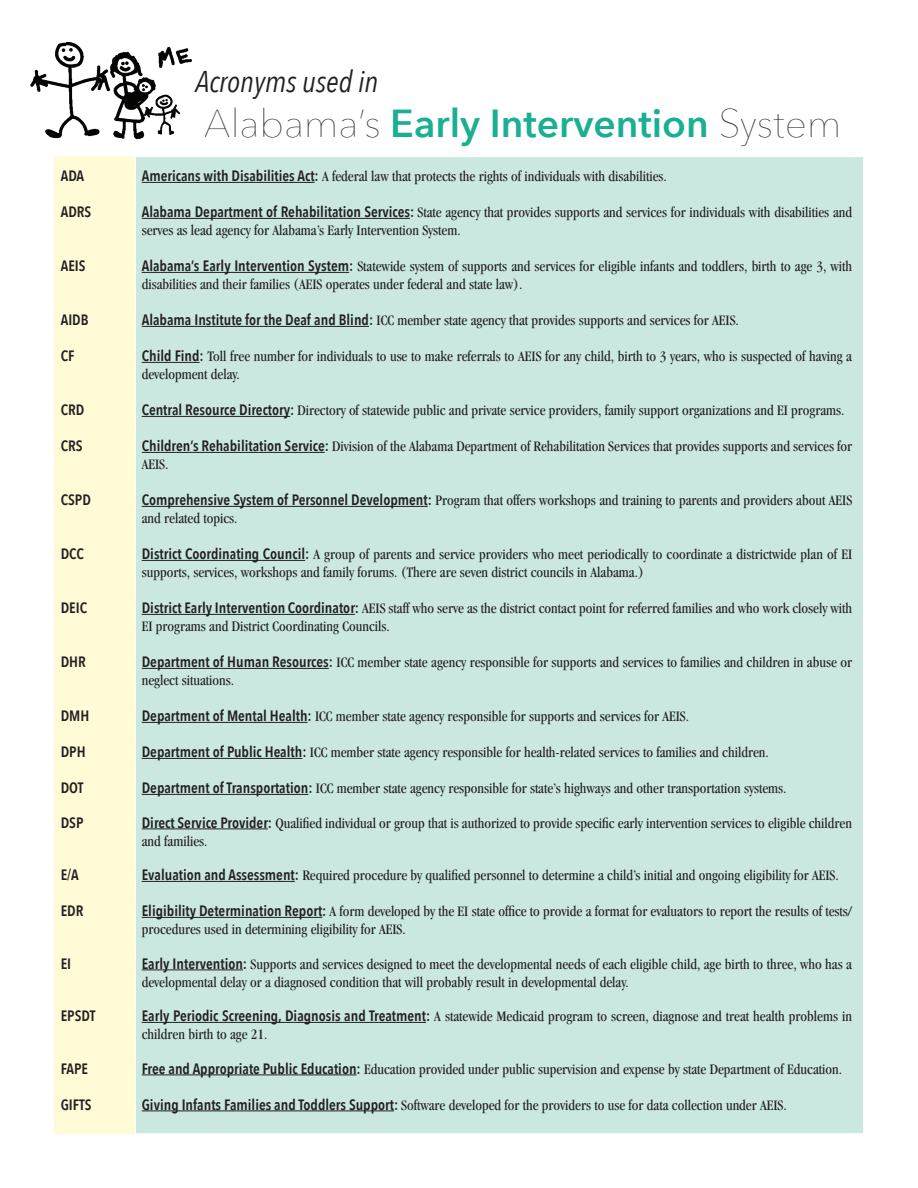
<style>
.page{position:relative;width:918px;height:1188px;background:#fff}
.page>*{position:absolute;margin:0;border:0;box-sizing:border-box;transform-origin:0 0}
.t1{font:600 39px "Avenir Next";color:#00a786}
.t2{font:italic 30px "Avenir Next Condensed";color:#231f20}
.t3{font:condensed 15px/18px "Garamond";color:#231f20}
.t4{font:600 15px "Avenir Next Condensed";color:#231f20}
.s1{font-weight:200;color:#231f20}
.s2{font-family:"Avenir Next Condensed";font-weight:600;font-stretch:normal}
</style>
<div class="page">
<img style="left:30px;top:42px;width:163px;height:98px">
<div style="left:135px;top:156px;width:729px;height:978px;background:#cae7e0;border:1px solid #fff"></div>
<div style="left:54px;top:157px;width:81px;height:977px;background:#fffbd6"></div>
<hr style="left:142px;top:182px;width:173px;height:1px;background:#231f20">
<hr style="left:142px;top:218px;width:268px;height:1px;background:#231f20">
<hr style="left:142px;top:272px;width:207px;height:1px;background:#231f20">
<hr style="left:142px;top:326px;width:227px;height:1px;background:#231f20">
<hr style="left:142px;top:362px;width:58px;height:1px;background:#231f20">
<hr style="left:142px;top:416px;width:148px;height:1px;background:#231f20">
<hr style="left:142px;top:452px;width:183px;height:1px;background:#231f20">
<hr style="left:142px;top:506px;width:286px;height:1px;background:#231f20">
<hr style="left:142px;top:560px;width:163px;height:1px;background:#231f20">
<hr style="left:142px;top:614px;width:213px;height:1px;background:#231f20">
<hr style="left:142px;top:668px;width:187px;height:1px;background:#231f20">
<hr style="left:142px;top:722px;width:166px;height:1px;background:#231f20">
<hr style="left:142px;top:758px;width:160px;height:1px;background:#231f20">
<hr style="left:142px;top:794px;width:166px;height:1px;background:#231f20">
<hr style="left:142px;top:829px;width:126px;height:1px;background:#231f20">
<hr style="left:142px;top:881px;width:153px;height:1px;background:#231f20">
<hr style="left:142px;top:917px;width:180px;height:1px;background:#231f20">
<hr style="left:142px;top:970px;width:101px;height:1px;background:#231f20">
<hr style="left:142px;top:1022px;width:284px;height:1px;background:#231f20">
<hr style="left:142px;top:1075px;width:215px;height:1px;background:#231f20">
<hr style="left:142px;top:1111px;width:252px;height:1px;background:#231f20">
<p class="t2" style="left:195px;top:64px;width:184px">Acronyms used in</p>
<h1 class="t1" style="left:205px;top:100px;width:638px"><span class="s1">Alabama’s</span> Early Intervention <span class="s1">System</span></h1>
<p class="t4" style="left:61px;top:167px;width:25px">ADA</p>
<p class="t3" style="left:142px;top:167px;width:527px"><span class="s2">Americans with Disabilities Act:</span> A federal law that protects the rights of individuals with disabilities.</p>
<p class="t4" style="left:61px;top:203px;width:32px">ADRS</p>
<p class="t3" style="left:142px;top:203px;width:712px"><span class="s2">Alabama Department of Rehabilitation Services:</span> State agency that provides supports and services for individuals with disabilities and serves as lead agency for Alabama’s Early Intervention System.</p>
<p class="t4" style="left:61px;top:257px;width:26px">AEIS</p>
<p class="t3" style="left:142px;top:257px;width:712px"><span class="s2">Alabama’s Early Intervention System:</span> Statewide system of supports and services for eligible infants and toddlers, birth to age 3, with disabilities and their families (AEIS operates under federal and state law).</p>
<p class="t4" style="left:61px;top:311px;width:29px">AIDB</p>
<p class="t3" style="left:142px;top:311px;width:599px"><span class="s2">Alabama Institute for the Deaf and Blind:</span> ICC member state agency that provides supports and services for AEIS.</p>
<p class="t4" style="left:61px;top:347px;width:15px">CF</p>
<p class="t3" style="left:142px;top:347px;width:712px"><span class="s2">Child Find:</span> Toll free number for individuals to use to make referrals to AEIS for any child, birth to 3 years, who is suspected of having a development delay.</p>
<p class="t4" style="left:61px;top:401px;width:25px">CRD</p>
<p class="t3" style="left:142px;top:401px;width:704px"><span class="s2">Central Resource Directory:</span> Directory of statewide public and private service providers, family support organizations and EI programs.</p>
<p class="t4" style="left:61px;top:437px;width:23px">CRS</p>
<p class="t3" style="left:142px;top:437px;width:712px"><span class="s2">Children’s Rehabilitation Service:</span> Division of the Alabama Department of Rehabilitation Services that provides supports and services for<br>AEIS.</p>
<p class="t4" style="left:61px;top:491px;width:32px">CSPD</p>
<p class="t3" style="left:142px;top:491px;width:712px"><span class="s2">Comprehensive System of Personnel Development:</span> Program that offers workshops and training to parents and providers about AEIS and related topics.</p>
<p class="t4" style="left:61px;top:545px;width:25px">DCC</p>
<p class="t3" style="left:142px;top:545px;width:712px"><span class="s2">District Coordinating Council:</span> A group of parents and service providers who meet periodically to coordinate a districtwide plan of EI supports, services, workshops and family forums. (There are seven district councils in Alabama.)</p>
<p class="t4" style="left:61px;top:599px;width:28px">DEIC</p>
<p class="t3" style="left:142px;top:599px;width:712px"><span class="s2">District Early Intervention Coordinator:</span> AEIS staff who serve as the district contact point for referred families and who work closely with<br>EI programs and District Coordinating Councils.</p>
<p class="t4" style="left:61px;top:653px;width:27px">DHR</p>
<p class="t3" style="left:142px;top:653px;width:712px"><span class="s2">Department of Human Resources:</span> ICC member state agency responsible for supports and services to families and children in abuse or neglect situations.</p>
<p class="t4" style="left:61px;top:707px;width:30px">DMH</p>
<p class="t3" style="left:142px;top:707px;width:549px"><span class="s2">Department of Mental Health:</span> ICC member state agency responsible for supports and services for AEIS.</p>
<p class="t4" style="left:61px;top:743px;width:26px">DPH</p>
<p class="t3" style="left:142px;top:743px;width:629px"><span class="s2">Department of Public Health:</span> ICC member state agency responsible for health-related services to families and children.</p>
<p class="t4" style="left:61px;top:779px;width:24px">DOT</p>
<p class="t3" style="left:142px;top:779px;width:646px"><span class="s2">Department of Transportation:</span> ICC member state agency responsible for state’s highways and other transportation systems.</p>
<p class="t4" style="left:61px;top:813px;width:24px">DSP</p>
<p class="t3" style="left:142px;top:814px;width:712px"><span class="s2">Direct Service Provider:</span> Qualified individual or group that is authorized to provide specific early intervention services to eligible children and families.</p>
<p class="t4" style="left:61px;top:866px;width:20px">E/A</p>
<p class="t3" style="left:142px;top:866px;width:698px"><span class="s2">Evaluation and Assessment:</span> Required procedure by qualified personnel to determine a child’s initial and ongoing eligibility for AEIS.</p>
<p class="t4" style="left:61px;top:902px;width:24px">EDR</p>
<p class="t3" style="left:142px;top:902px;width:712px"><span class="s2">Eligibility Determination Report:</span> A form developed by the EI state office to provide a format for evaluators to report the results of tests/ procedures used in determining eligibility for AEIS.</p>
<p class="t4" style="left:61px;top:954px;width:12px">EI</p>
<p class="t3" style="left:142px;top:955px;width:712px"><span class="s2">Early Intervention:</span> Supports and services designed to meet the developmental needs of each eligible child, age birth to three, who has a developmental delay or a diagnosed condition that will probably result in developmental delay.</p>
<p class="t4" style="left:61px;top:1007px;width:36px">EPSDT</p>
<p class="t3" style="left:142px;top:1007px;width:712px"><span class="s2">Early Periodic Screening, Diagnosis and Treatment:</span> A statewide Medicaid program to screen, diagnose and treat health problems in children birth to age 21.</p>
<p class="t4" style="left:61px;top:1059px;width:29px">FAPE</p>
<p class="t3" style="left:142px;top:1060px;width:702px"><span class="s2">Free and Appropriate Public Education:</span> Education provided under public supervision and expense by state Department of Education.</p>
<p class="t4" style="left:61px;top:1095px;width:32px">GIFTS</p>
<p class="t3" style="left:142px;top:1096px;width:647px"><span class="s2">Giving Infants Families and Toddlers Support:</span> Software developed for the providers to use for data collection under AEIS.</p>
</div>
